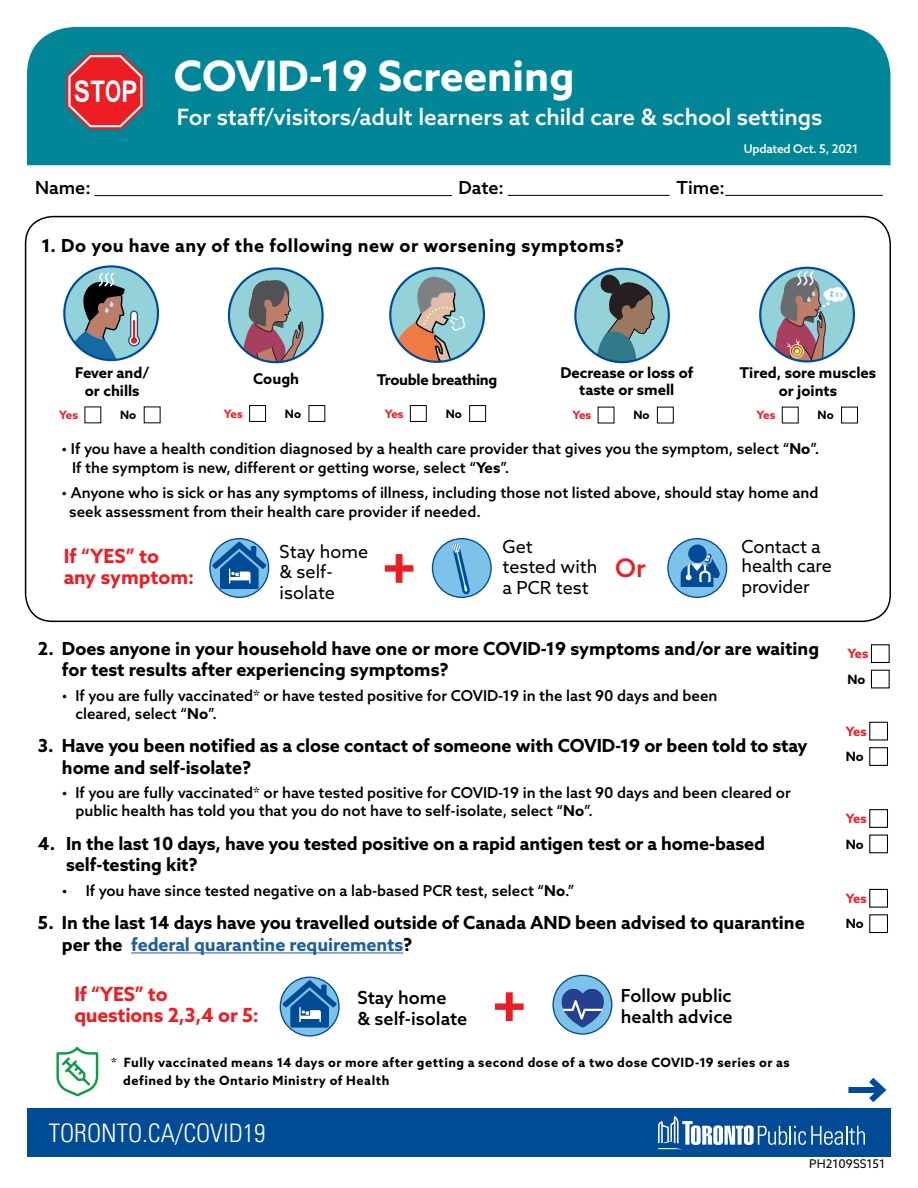
<style>
.page{position:relative;width:918px;height:1188px;background:#fff}
.page>*{position:absolute;margin:0;border:0;box-sizing:border-box;transform-origin:0 0}
.t1{font:700 42px "Azo Sans";color:#fff}
.t2{font:300 condensed 25.5px "Univers LT Std";color:#fff}
.t3{font:500 25.5px "Azo Sans";color:#ed1d24}
.t4{font:500 22.5px "Azo Sans";letter-spacing:-.005em;color:#fff}
.t5{font:700 19.5px/21px "Azo Sans";letter-spacing:-.01em;color:#ed1d24}
.t6{font:700 18px/21.6px "Azo Sans";letter-spacing:-.005em;color:#000}
.t7{font:18px/20.2px "Azo Sans";letter-spacing:-.01em;color:#000}
.t8{font:500 18px/21px "Azo Sans";color:#000}
.t9{font:700 18px "Azo Sans";letter-spacing:.025em;color:#000}
.t10{font:500 15px/18px "Azo Sans";color:#000}
.t11{font:700 14.85px/17.5px "Azo Sans";color:#000;text-align:center}
.t12{font:700 14.85px "Azo Sans";letter-spacing:-.02em;color:#000}
.t13{font:700 12.75px/18px "Azo Sans";letter-spacing:.04em;color:#000}
.t14{font:700 12.75px "Azo Sans";letter-spacing:-.055em;color:#ed1d24}
.t15{font:500 12px "Azo Sans";letter-spacing:-.02em;color:#fff}
.t16{font:12px "Azo Sans";color:#000}
.t17{font:700 11.55px "Azo Sans";letter-spacing:-.055em;color:#ed1d24}
.t18{font:700 11.55px "Azo Sans";color:#000}
.s1{font-weight:700}
.s2{color:#215e9e}
</style>
<div class="page">
<div style="left:25px;top:216px;width:866px;height:406px;border:2px solid #000;border-radius:27px"></div>
<div style="left:27px;top:1108px;width:864px;height:48px;background:#004b96"></div>
<svg style="left:658px;top:1116px;width:207px;height:34px"></svg>
<div style="left:848px;top:1087px;width:34px;height:6px;background:#004b96"></div>
<svg style="left:869px;top:1077px;width:18px;height:26px"></svg>
<hr style="left:131px;top:953px;width:272px;height:1px;background:#215e9e">
<div style="left:871px;top:644px;width:19px;height:19px;border:1px solid #000"></div>
<div style="left:871px;top:670px;width:19px;height:18px;border:1px solid #000"></div>
<div style="left:869px;top:722px;width:19px;height:19px;border:1px solid #000"></div>
<div style="left:869px;top:747px;width:19px;height:19px;border:1px solid #000"></div>
<div style="left:869px;top:809px;width:19px;height:19px;border:1px solid #000"></div>
<div style="left:869px;top:835px;width:19px;height:18px;border:1px solid #000"></div>
<div style="left:869px;top:889px;width:19px;height:19px;border:1px solid #000"></div>
<div style="left:869px;top:914px;width:19px;height:19px;border:1px solid #000"></div>
<svg style="left:280px;top:977px;width:59px;height:59px"></svg>
<svg style="left:283px;top:980px;width:54px;height:48px;background:#4887bc"></svg>
<div style="left:280px;top:977px;width:60px;height:60px;border:1px solid #004b96;border-radius:50%"></div>
<svg style="left:495px;top:992px;width:29px;height:29px"></svg>
<svg style="left:553px;top:975px;width:59px;height:59px"></svg>
<svg style="left:553px;top:981px;width:59px;height:47px;background:#6993c5"></svg>
<div style="left:552px;top:975px;width:60px;height:60px;border:1px solid #004b96;border-radius:50%"></div>
<div style="left:249px;top:405px;width:17px;height:17px;border:1px solid #000"></div>
<div style="left:308px;top:405px;width:17px;height:17px;border:1px solid #000"></div>
<div style="left:410px;top:405px;width:17px;height:17px;border:1px solid #000"></div>
<div style="left:469px;top:405px;width:17px;height:17px;border:1px solid #000"></div>
<div style="left:657px;top:407px;width:17px;height:16px;border:1px solid #000"></div>
<div style="left:841px;top:407px;width:17px;height:16px;border:1px solid #000"></div>
<svg style="left:56px;top:1047px;width:42px;height:50px"></svg>
<div style="left:27px;top:27px;width:863px;height:138px;background:#008696"></div>
<hr style="left:94px;top:195px;width:358px;height:1px;background:#000">
<hr style="left:508px;top:195px;width:162px;height:1px;background:#000">
<hr style="left:725px;top:195px;width:158px;height:1px;background:#000">
<svg style="left:66px;top:53px;width:79px;height:76px;background:#c5585f"></svg>
<svg style="left:64px;top:266px;width:94px;height:94px"></svg>
<svg style="left:69px;top:273px;width:71px;height:87px;background:#7c9aa3"></svg>
<div style="left:63px;top:265px;width:96px;height:96px;border:2px solid #004b96;border-radius:50%"></div>
<div style="left:229px;top:269px;width:94px;height:93px;background:#93d2d8;border-radius:50%"></div>
<svg style="left:243px;top:279px;width:61px;height:83px"></svg>
<div style="left:228px;top:267px;width:96px;height:96px;border:2px solid #004b96;border-radius:50%"></div>
<div style="left:390px;top:268px;width:94px;height:94px;background:#93d2d8;border-radius:50%"></div>
<div style="left:389px;top:267px;width:96px;height:96px;border:2px solid #004b96;border-radius:50%"></div>
<svg style="left:396px;top:277px;width:69px;height:85px"></svg>
<div style="left:575px;top:269px;width:94px;height:93px;background:#93d2d8;border-radius:50%"></div>
<svg style="left:593px;top:269px;width:68px;height:93px"></svg>
<div style="left:574px;top:268px;width:96px;height:95px;border:2px solid #004b96;border-radius:50%"></div>
<svg style="left:760px;top:268px;width:94px;height:93px"></svg>
<div style="left:759px;top:267px;width:96px;height:96px;border:2px solid #004b96;border-radius:50%"></div>
<svg style="left:775px;top:271px;width:72px;height:90px;background:#9a9ca2"></svg>
<svg style="left:385px;top:554px;width:28px;height:29px"></svg>
<svg style="left:210px;top:539px;width:59px;height:58px"></svg>
<svg style="left:212px;top:542px;width:54px;height:47px;background:#4685bc"></svg>
<div style="left:209px;top:538px;width:60px;height:60px;border:1px solid #004b96;border-radius:50%"></div>
<div style="left:668px;top:539px;width:59px;height:58px;background:#7dc2e8;border-radius:50%"></div>
<div style="left:688px;top:545px;width:19px;height:18px;background:#004b96;border-radius:50%"></div>
<svg style="left:681px;top:554px;width:39px;height:33px"></svg>
<div style="left:667px;top:538px;width:60px;height:60px;border:1px solid #004b96;border-radius:50%"></div>
<div style="left:432px;top:539px;width:59px;height:58px;background:#7dc2e8;border-radius:50%"></div>
<div style="left:432px;top:538px;width:60px;height:60px;border:1px solid #004b96;border-radius:50%"></div>
<svg style="left:452px;top:543px;width:18px;height:51px"></svg>
<h1 class="t1" style="left:174px;top:49px;width:402px">COVID-19 Screening</h1>
<h3 class="t4" style="left:177px;top:102px;width:647px">For staff/visitors/adult learners at child care &amp; school settings</h3>
<p class="t15" style="left:744px;top:141px;width:116px">Updated Oct. 5, 2021</p>
<p class="t8" style="left:35px;top:177px;width:57px">Name:</p>
<p class="t8" style="left:458px;top:177px;width:47px">Date:</p>
<p class="t8" style="left:677px;top:177px;width:50px">Time:</p>
<p class="t9" style="left:42px;top:234px;width:584px">1. Do you have any of the following new or worsening symptoms?</p>
<p class="t11" style="left:75px;top:364px;width:76px">Fever and/ or chills</p>
<p class="t11" style="left:253px;top:370px;width:47px">Cough</p>
<p class="t12" style="left:377px;top:370px;width:122px">Trouble breathing</p>
<p class="t11" style="left:560px;top:363px;width:134px">Decrease or loss of taste or smell</p>
<p class="t11" style="left:740px;top:364px;width:138px">Tired, sore muscles or joints</p>
<p class="t17" style="left:59px;top:407px;width:20px">Yes</p>
<p class="t18" style="left:120px;top:407px;width:18px">No</p>
<p class="t17" style="left:224px;top:406px;width:20px">Yes</p>
<p class="t18" style="left:285px;top:406px;width:18px">No</p>
<p class="t17" style="left:385px;top:406px;width:20px">Yes</p>
<p class="t18" style="left:446px;top:406px;width:18px">No</p>
<p class="t17" style="left:572px;top:408px;width:20px">Yes</p>
<p class="t18" style="left:633px;top:408px;width:18px">No</p>
<p class="t17" style="left:757px;top:408px;width:20px">Yes</p>
<p class="t18" style="left:818px;top:408px;width:18px">No</p>
<p class="t10" style="left:72px;top:439px;width:749px;line-height:19.5px;text-indent:-10px">• If you have a health condition diagnosed by a health care provider that gives you the symptom, select “<span class="s1">No</span>”.<br>If the symptom is new, different or getting worse, select “<span class="s1">Yes</span>”.</p>
<p class="t10" style="left:69px;top:483px;width:751px;line-height:19.5px;text-indent:-8px">• Anyone who is sick or has any symptoms of illness, including those not listed above, should stay home and seek assessment from their health care provider if needed.</p>
<h3 class="t5" style="left:64px;top:545px;width:132px">If “YES” to any symptom:</h3>
<p class="t7" style="left:280px;top:541px;width:90px">Stay home &amp; self&shy;isolate</p>
<p class="t7" style="left:503px;top:537px;width:96px">Get<br>tested with a PCR test</p>
<p class="t7" style="left:742px;top:536px;width:92px">Contact a health care provider</p>
<h2 class="t3" style="left:615px;top:551px;width:32px">Or</h2>
<p class="t6" style="left:62px;top:637px;width:759px;text-indent:-24px">2. Does anyone in your household have one or more COVID-19 symptoms and/or are waiting for test results after experiencing symptoms?</p>
<p class="t10" style="left:75px;top:686px;width:644px;text-indent:-14px">• If you are fully vaccinated* or have tested positive for COVID-19 in the last 90 days and been cleared, select “<span class="s1">No</span>”.</p>
<p class="t6" style="left:62px;top:735px;width:747px;text-indent:-24px">3. Have you been notified as a close contact of someone with COVID-19 or been told to stay home and self-isolate?</p>
<p class="t10" style="left:75px;top:784px;width:717px;text-indent:-14px">• If you are fully vaccinated* or have tested positive for COVID-19 in the last 90 days and been cleared or public health has told you that you do not have to self-isolate, select “<span class="s1">No</span>”.</p>
<p class="t6" style="left:66px;top:832px;width:701px;text-indent:-28px">4. In the last 10 days, have you tested positive on a rapid antigen test or a home-based self-testing kit?</p>
<p class="t10" style="left:62px;top:881px;width:514px">• If you have since tested negative on a lab-based PCR test, select “<span class="s1">No</span>.”</p>
<p class="t6" style="left:62px;top:912px;width:744px;text-indent:-24px">5. In the last 14 days have you travelled outside of Canada AND been advised to quarantine per the <span class="s2">federal quarantine requirements</span>?</p>
<h3 class="t5" style="left:74px;top:983px;width:186px">If “YES” to questions 2,3,4 or 5:</h3>
<p class="t8" style="left:357px;top:986px;width:112px">Stay home<br>&amp; self-isolate</p>
<p class="t8" style="left:621px;top:984px;width:113px">Follow public health advice</p>
<p class="t13" style="left:123px;top:1054px;width:668px;text-indent:-12px">* Fully vaccinated means 14 days or more after getting a second dose of a two dose COVID-19 series or as defined by the Ontario Ministry of Health</p>
<h2 class="t2" style="left:49px;top:1118px;width:218px">TORONTO.CA/COVID19</h2>
<p class="t14" style="left:848px;top:645px;width:22px">Yes</p>
<p class="t13" style="left:848px;top:670px;width:19px">No</p>
<p class="t14" style="left:846px;top:723px;width:22px">Yes</p>
<p class="t13" style="left:846px;top:747px;width:19px">No</p>
<p class="t14" style="left:846px;top:810px;width:22px">Yes</p>
<p class="t13" style="left:846px;top:835px;width:19px">No</p>
<p class="t14" style="left:846px;top:890px;width:22px">Yes</p>
<p class="t13" style="left:846px;top:915px;width:19px">No</p>
<p class="t16" style="left:809px;top:1156px;width:77px">PH2109SS151</p>
</div>
